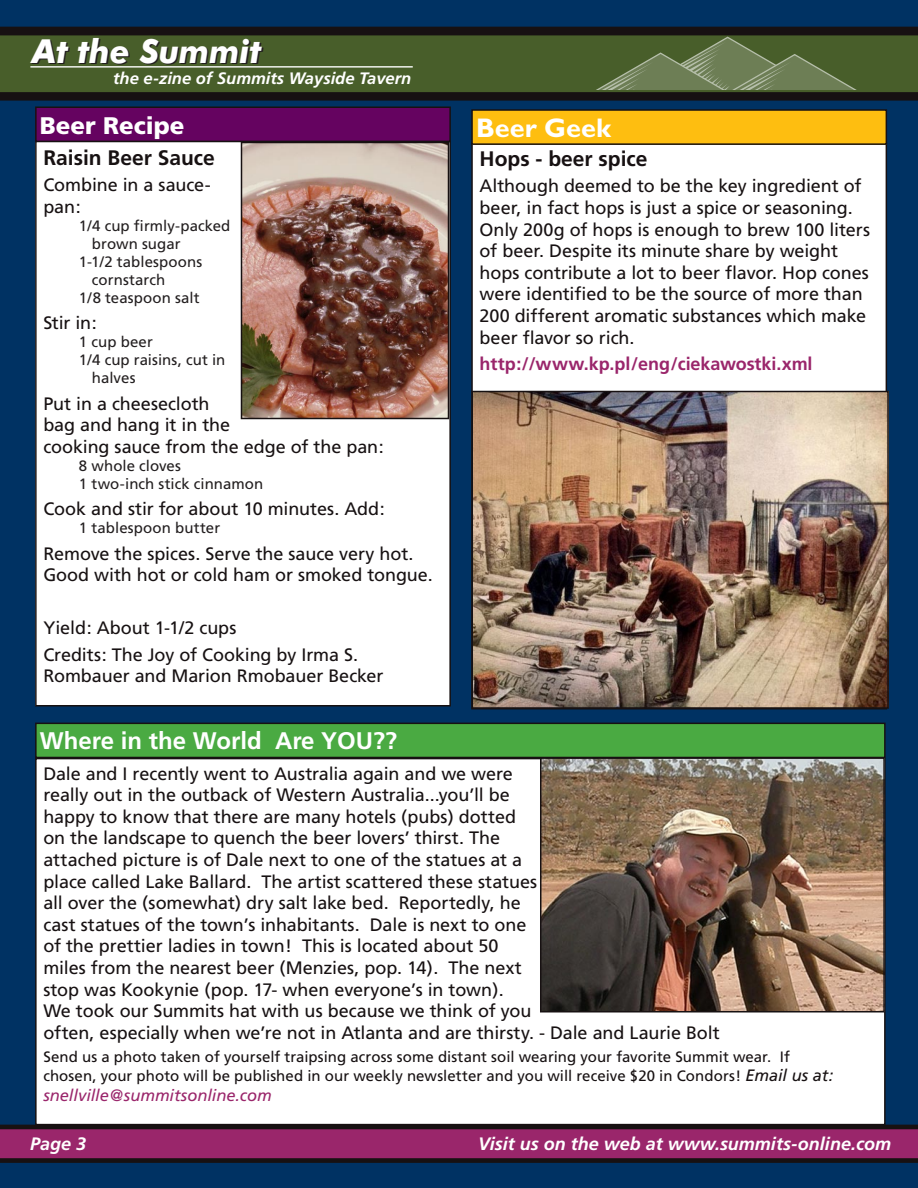
<style>
.page{position:relative;width:918px;height:1188px;background:#003263}
.page>*{position:absolute;margin:0;border:0;box-sizing:border-box;transform-origin:0 0}
.t1{font:italic 700 33.15px "Futura BT";color:#fff}
.News_Box_Titles{font:700 27px "Gill Sans";color:#fff}
.Heads_in_Shorts{font:700 24px "Frutiger";color:#fff}
.News_Box_Titles-2{font:900 24px "Frutiger";color:#fff}
.Heads_in_Shorts-2{font:700 21px "Frutiger";color:#171112}
.Feature{font:18px/21.6px "Frutiger";letter-spacing:-.005em;color:#171112}
.Footer_Type{font:italic 700 18px "Frutiger";color:#fff}
.Feature-2{font:700 18px "Frutiger";color:#9a266b}
.t2{font:italic 700 16.5px "Frutiger";color:#fff}
.Feature-3{font:italic 16.5px "Frutiger";letter-spacing:-.005em;color:#9a266b}
.Feature-4{font:15px/19.8px "Frutiger";letter-spacing:.005em;color:#171112}
.feature_-_recipe_-_ingred_list{font:15px/18px "Frutiger";letter-spacing:.005em;color:#231f20}
.s1{font-style:italic;font-size:16.5px}
</style>
<div class="page">
<svg style="left:0;top:1125px;width:918px;height:38px;background:#7a2155"></svg>
<svg style="left:0;top:27px;width:918px;height:74px;background:#161114"></svg>
<svg style="left:0;top:34px;width:918px;height:60px;background:#435728"></svg>
<hr style="left:30px;top:66px;width:383px;height:2px;background:#fff">
<svg style="left:567px;top:36px;width:324px;height:54px;background:#5b6e40"></svg>
<div style="left:472px;top:143px;width:414px;height:566px;background:#fff"></div>
<div style="left:472px;top:110px;width:414px;height:34px;background:#febe10"></div>
<div style="left:471px;top:109px;width:416px;height:36px;border:2px solid #171112"></div>
<div style="left:36px;top:759px;width:849px;height:366px;background:#fff"></div>
<div style="left:36px;top:723px;width:849px;height:34px;background:#4aaa42"></div>
<div style="left:35px;top:723px;width:851px;height:35px;border:2px solid #171112"></div>
<img style="left:543px;top:760px;width:339px;height:249px">
<div style="left:540px;top:757px;width:345px;height:255px;border:2px solid #171112"></div>
<img style="left:474px;top:394px;width:412px;height:312px">
<div style="left:471px;top:391px;width:418px;height:318px;border:2px solid #171112"></div>
<div style="left:36px;top:141px;width:414px;height:565px;background:#fff"></div>
<div style="left:35px;top:141px;width:416px;height:565px;border:2px solid #171112"></div>
<div style="left:36px;top:107px;width:414px;height:34px;background:#650360"></div>
<div style="left:35px;top:106px;width:416px;height:36px;border:2px solid #171112"></div>
<img style="left:244px;top:145px;width:202px;height:271px">
<div style="left:241px;top:142px;width:208px;height:277px;border:2px solid #171112"></div>
<p class="t1" style="left:32px;top:31px;width:231px">At the Summit</p>
<p class="t2" style="left:113px;top:68px;width:300px">the e-zine of Summits Wayside Tavern</p>
<p class="News_Box_Titles-2" style="left:40px;top:111px;width:146px">Beer Recipe</p>
<p class="Heads_in_Shorts-2" style="left:43px;top:145px;width:173px">Raisin Beer Sauce</p>
<p class="Feature" style="left:43px;top:174px;width:169px">Combine in a sauce&shy;pan:</p>
<p class="feature_-_recipe_-_ingred_list" style="left:92px;top:217px;width:140px;text-indent:-13px">1/4 cup firmly-packed brown sugar</p>
<p class="feature_-_recipe_-_ingred_list" style="left:92px;top:253px;width:112px;text-indent:-13px">1-1/2 tablespoons cornstarch</p>
<p class="feature_-_recipe_-_ingred_list" style="left:79px;top:289px;width:122px">1/8 teaspoon salt</p>
<p class="Feature" style="left:43px;top:312px;width:55px">Stir in:</p>
<p class="feature_-_recipe_-_ingred_list" style="left:79px;top:333px;width:75px">1 cup beer</p>
<p class="feature_-_recipe_-_ingred_list" style="left:92px;top:351px;width:135px;text-indent:-13px">1/4 cup raisins, cut in halves</p>
<p class="Feature" style="left:43px;top:393px;width:342px">Put in a cheesecloth<br>bag and hang it in the<br>cooking sauce from the edge of the pan:</p>
<p class="feature_-_recipe_-_ingred_list" style="left:79px;top:457px;width:104px">8 whole cloves</p>
<p class="feature_-_recipe_-_ingred_list" style="left:79px;top:475px;width:186px">1 two-inch stick cinnamon</p>
<p class="Feature" style="left:43px;top:498px;width:343px">Cook and stir for about 10 minutes. Add:</p>
<p class="feature_-_recipe_-_ingred_list" style="left:79px;top:519px;width:143px">1 tablespoon butter</p>
<p class="Feature" style="left:43px;top:543px;width:391px">Remove the spices. Serve the sauce very hot.<br>Good with hot or cold ham or smoked tongue.</p>
<p class="Feature" style="left:43px;top:617px;width:195px">Yield: About 1-1/2 cups</p>
<p class="Feature" style="left:43px;top:644px;width:342px">Credits: The Joy of Cooking by Irma S.<br>Rombauer and Marion Rmobauer Becker</p>
<p class="Heads_in_Shorts" style="left:40px;top:727px;width:359px">Where in the World Are YOU??</p>
<p class="News_Box_Titles" style="left:476px;top:112px;width:136px">Beer Geek</p>
<p class="Heads_in_Shorts-2" style="left:480px;top:146px;width:169px">Hops - beer spice</p>
<p class="Feature" style="left:480px;top:176px;width:392px">Although deemed to be the key ingredient of beer, in fact hops is just a spice or seasoning.<br>Only 200g of hops is enough to brew 100 liters of beer. Despite its minute share by weight hops contribute a lot to beer flavor. Hop cones were identified to be the source of more than 200 different aromatic substances which make beer flavor so rich.</p>
<p class="Feature-2" style="left:480px;top:353px;width:335px">http://www.kp.pl/eng/ciekawostki.xml</p>
<p class="Feature" style="left:43px;top:763px;width:678px">Dale and I recently went to Australia again and we were<br>really out in the outback of Western Australia...you’ll be<br>happy to know that there are many hotels (pubs) dotted<br>on the landscape to quench the beer lovers’ thirst. The<br>attached picture is of Dale next to one of the statues at a<br>place called Lake Ballard. The artist scattered these statues<br>all over the (somewhat) dry salt lake bed. Reportedly, he<br>cast statues of the town’s inhabitants. Dale is next to one<br>of the prettier ladies in town! This is located about 50<br>miles from the nearest beer (Menzies, pop. 14). The next<br>stop was Kookynie (pop. 17- when everyone’s in town).<br>We took our Summits hat with us because we think of you<br>often, especially when we’re not in Atlanta and are thirsty. - Dale and Laurie Bolt</p>
<p class="Feature-4" style="left:43px;top:1047px;width:791px">Send us a photo taken of yourself traipsing across some distant soil wearing your favorite Summit wear. If chosen, your photo will be published in our weekly newsletter and you will receive $20 in Condors! <span class="s1">Email us at:</span></p>
<p class="Feature-3" style="left:43px;top:1086px;width:230px">snellville@summitsonline.com</p>
<p class="Footer_Type" style="left:30px;top:1133px;width:58px">Page 3</p>
<p class="Footer_Type" style="left:478px;top:1134px;width:414px">Visit us on the web at www.summits-online.com</p>
</div>
